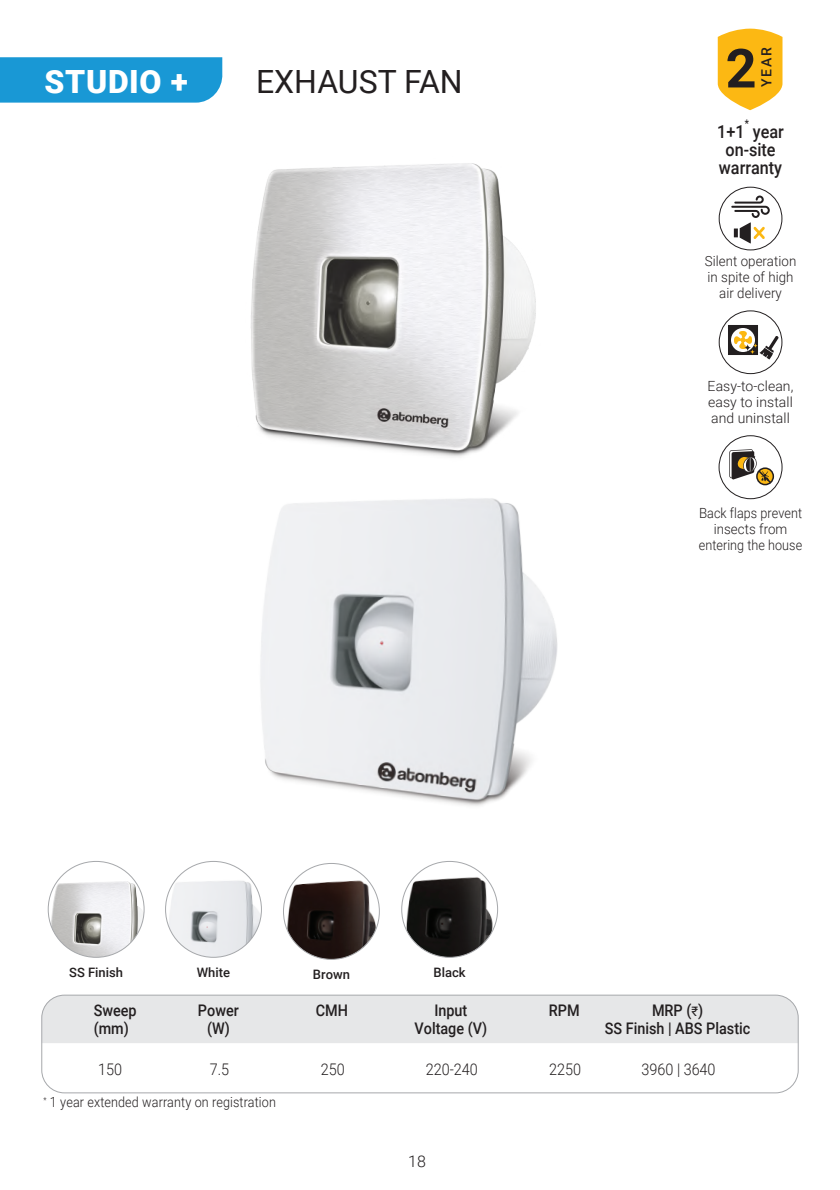
<style>
.page{position:relative;width:840px;height:1190px;background:#fff}
.page>*{position:absolute;margin:0;border:0;box-sizing:border-box;transform-origin:0 0}
.t1{font:700 54px "Roboto";color:#231f20}
.t2{font:32px "Roboto";color:#231f20}
.t3{font:900 32px "Roboto";letter-spacing:.02em;color:#fff}
.t4{font:500 18px "Roboto";color:#231f20;scale:.9 1}
.t5{font:500 16px "Roboto";color:#231f20;scale:.9 1}
.t6{font:300 16px "Roboto";color:#231f20;scale:.9 1}
.t7{font:300 16px "Roboto";color:#231f20}
.t8{font:300 14px/16px "Roboto";letter-spacing:.005em;color:#231f20;text-align:center;scale:.95 1}
.t9{font:300 14px/16px "Roboto";letter-spacing:.005em;color:#231f20;text-align:justify}
.t10{font:300 14px "Roboto";letter-spacing:.005em;color:#231f20;scale:.9 1}
.t11{font:500 14px "Roboto";color:#231f20}
.t12{font:500 13px "Roboto";color:#231f20}
.t13{font:500 10.4px "Roboto";color:#231f20;scale:.9 1}
.s1{font-weight:400;font-size:13px}
</style>
<div class="page">
<img style="left:260px;top:498px;width:298px;height:308px">
<img style="left:250px;top:163px;width:286px;height:294px">
<div style="left:0;top:57px;width:223px;height:46px;background:#1998d5"></div>
<div style="left:719px;top:187px;width:63px;height:63px;border:1px solid #231f20;border-radius:50%"></div>
<svg style="left:731px;top:196px;width:39px;height:47px"></svg>
<div style="left:719px;top:311px;width:63px;height:63px;border:1px solid #231f20;border-radius:50%"></div>
<svg style="left:728px;top:325px;width:51px;height:35px"></svg>
<svg style="left:718px;top:29px;width:65px;height:81px;background:#fcc235"></svg>
<div style="left:719px;top:435px;width:63px;height:64px;border:1px solid #231f20;border-radius:50%"></div>
<div style="left:756px;top:467px;width:18px;height:18px;border:2px solid #231f20;border-radius:50%"></div>
<svg style="left:729px;top:449px;width:44px;height:36px"></svg>
<img style="left:166px;top:874px;width:95px;height:83px">
<img style="left:48px;top:877px;width:96px;height:80px">
<img style="left:285px;top:876px;width:94px;height:83px">
<img style="left:403px;top:873px;width:95px;height:84px">
<div style="left:42px;top:995px;width:756px;height:48px;background:#e6e7e8"></div>
<div style="left:41px;top:995px;width:758px;height:98px;border:1px solid #a6a8ab;border-radius:23px"></div>
<h2 class="t3" style="left:45px;top:59px;width:145px">STUDIO +</h2>
<h2 class="t2" style="left:256px;top:59px;width:208px">EXHAUST FAN</h2>
<h1 class="t1" style="left:726px;top:30px;width:33px">2</h1>
<p class="t11" style="left:757px;top:87px;width:41px;rotate:-90deg">YEAR</p>
<p class="t13" style="left:745px;top:116px;width:6px">*</p>
<p class="t4" style="left:717px;top:119px;width:32px">1+1</p>
<p class="t4" style="left:753px;top:119px;width:36px">year</p>
<p class="t4" style="left:725px;top:137px;width:57px">on-site</p>
<p class="t4" style="left:719px;top:155px;width:72px">warranty</p>
<p class="t8" style="left:705px;top:253px;width:98px">Silent operation in spite of high air delivery</p>
<p class="t9" style="left:708px;top:377px;width:87px">Easy-to-clean, easy to install and uninstall</p>
<p class="t8" style="left:699px;top:504px;width:110px">Back flaps prevent insects from entering the house</p>
<p class="t12" style="left:69px;top:963px;width:55px">SS Finish</p>
<p class="t12" style="left:197px;top:963px;width:35px">White</p>
<p class="t12" style="left:313px;top:965px;width:39px">Brown</p>
<p class="t12" style="left:434px;top:963px;width:34px">Black</p>
<p class="t5" style="left:94px;top:999px;width:49px">Sweep</p>
<p class="t5" style="left:198px;top:999px;width:47px">Power</p>
<p class="t5" style="left:316px;top:999px;width:37px">CMH</p>
<p class="t5" style="left:434px;top:999px;width:38px">Input</p>
<p class="t5" style="left:549px;top:999px;width:36px">RPM</p>
<p class="t5" style="left:652px;top:999px;width:58px">MRP (<span class="s1">₹</span>)</p>
<p class="t5" style="left:94px;top:1017px;width:41px">(mm)</p>
<p class="t5" style="left:207px;top:1017px;width:27px">(W)</p>
<p class="t5" style="left:415px;top:1017px;width:82px">Voltage (V)</p>
<p class="t5" style="left:605px;top:1017px;width:163px">SS Finish | ABS Plastic</p>
<p class="t6" style="left:98px;top:1058px;width:28px">150</p>
<p class="t6" style="left:210px;top:1058px;width:23px">7.5</p>
<p class="t6" style="left:321px;top:1058px;width:28px">250</p>
<p class="t6" style="left:426px;top:1058px;width:59px">220-240</p>
<p class="t6" style="left:549px;top:1058px;width:37px">2250</p>
<p class="t6" style="left:642px;top:1058px;width:84px">3960 | 3640</p>
<p class="t10" style="left:44px;top:1093px;width:260px"><sup>*</sup> 1 year extended warranty on registration</p>
<p class="t7" style="left:408px;top:1151px;width:19px">18</p>
</div>
